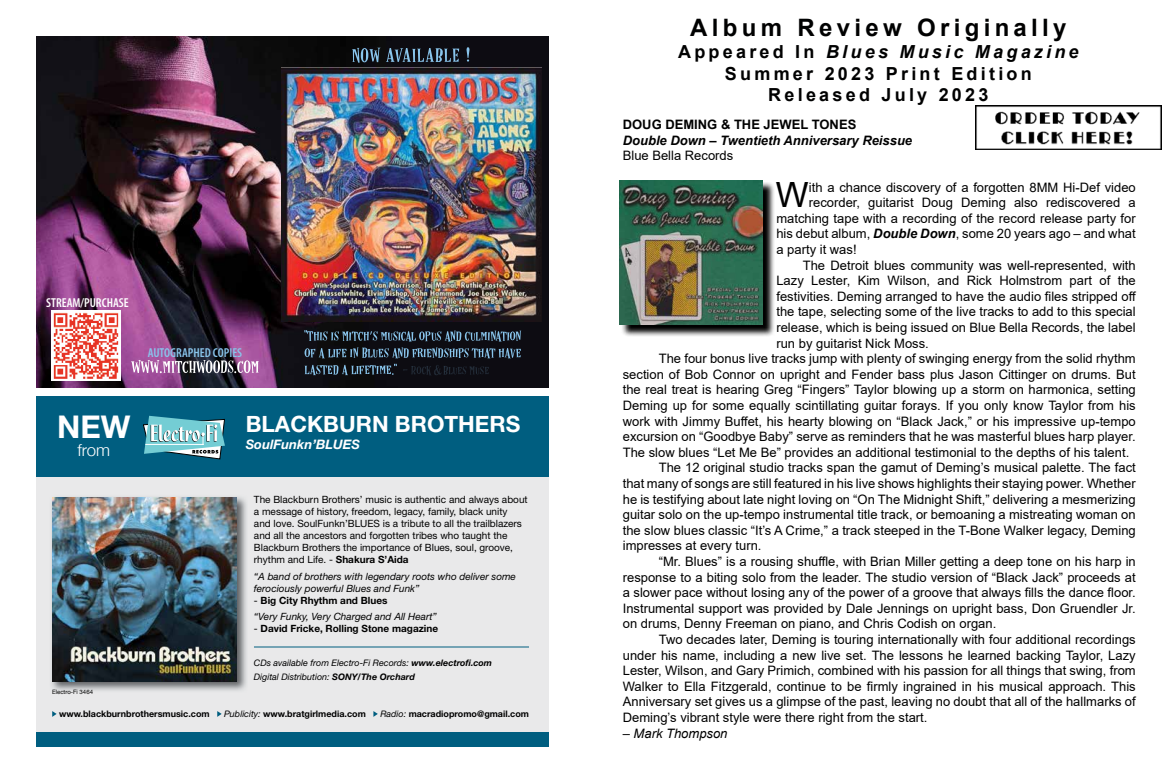
<style>
.page{position:relative;width:1170px;height:783px;background:#fff}
.page>*{position:absolute;margin:0;border:0;box-sizing:border-box;transform-origin:0 0}
.t1{font:34.8px "Arial";color:#000}
.t2{font:700 31.4px "Helvetica Neue LT Std";color:#fff}
.t3{font:700 24px "Arial";letter-spacing:.18em;color:#000101}
.t4{font:700 22.5px "Helvetica Neue LT Std";color:#fff}
.t5{font:700 18px/21.6px "Arial";letter-spacing:.18em;color:#000101;text-align:center}
.t6{font:300 16.8px "Helvetica Neue";color:#fff}
.t7{font:italic 700 13.1px "Helvetica Neue LT Std";color:#fff}
.t8{font:13px "Arial";color:#000}
.t9{font:italic 700 13px "Arial";color:#000}
.t10{font:700 13px "Arial";color:#000}
.t11{font:600 condensed 13px "Myriad Pro";color:#89c5ec}
.t12{font:600 condensed 13px "Myriad Pro";color:#fff}
.t13{font:italic 13px "Arial";color:#000}
.t14{font:10px/12px "Helvetica Neue LT Std";color:#000}
.t15{font:italic 10px/12px "Helvetica Neue LT Std";color:#000}
.t16{font:700 10px "Helvetica Neue LT Std";color:#000}
.t17{font:700 9px "Helvetica Neue LT Std";color:#000}
.t18{font:italic 9px/14px "Helvetica Neue LT Std";color:#000}
.t19{font:6px "Helvetica Neue";color:#000}
.s1{font-weight:700}
.s2{font-style:normal}
.s3{font-weight:700;font-style:normal}
.s4{font-weight:400}
.s5{font-weight:400;font-style:italic}
.s6{font-style:italic}
.s7{font-weight:700;font-style:italic}
</style>
<div class="page">
<svg style="left:621px;top:182px;width:153px;height:154px;background:#5f6361"></svg>
<img style="left:620px;top:180px;width:142px;height:144px">
<img style="left:975px;top:105px;width:187px;height:45px">
<img style="left:36px;top:36px;width:513px;height:351px">
<img style="left:282px;top:68px;width:259px;height:253px">
<svg style="left:352px;top:48px;width:28px;height:15px"></svg>
<svg style="left:386px;top:48px;width:73px;height:14px"></svg>
<svg style="left:466px;top:47px;width:4px;height:15px"></svg>
<svg style="left:304px;top:330px;width:217px;height:28px;background:#2a3946"></svg>
<svg style="left:305px;top:364px;width:92px;height:11px"></svg>
<svg style="left:403px;top:365px;width:86px;height:10px"></svg>
<svg style="left:131px;top:360px;width:128px;height:13px"></svg>
<img style="left:51px;top:310px;width:70px;height:70px">
<div style="left:36px;top:476px;width:513px;height:256px;background:#e9e9ea"></div>
<div style="left:36px;top:732px;width:513px;height:15px;background:#005e80"></div>
<div style="left:36px;top:396px;width:513px;height:80px;background:#005e80"></div>
<img style="left:50px;top:495px;width:198px;height:198px">
<img style="left:52px;top:497px;width:185px;height:184px">
<svg style="left:143px;top:416px;width:82px;height:43px"></svg>
<hr style="left:254px;top:646px;width:275px;height:2px;background:#005e80">
<svg style="left:52px;top:711px;width:5px;height:6px"></svg>
<svg style="left:217px;top:711px;width:5px;height:6px"></svg>
<svg style="left:373px;top:711px;width:5px;height:6px"></svg>
<p class="t12" style="left:46px;top:295px;width:84px">STREAM/PURCHASE</p>
<p class="t11" style="left:148px;top:345px;width:96px">AUTOGRAPHED COPIES</p>
<h2 class="t2" style="left:57px;top:407px;width:75px">NEW</h2>
<p class="t6" style="left:77px;top:436px;width:34px">from</p>
<p class="t19" style="left:52px;top:687px;width:42px">Electro-Fi 3464</p>
<h3 class="t4" style="left:246px;top:410px;width:276px">BLACKBURN BROTHERS</h3>
<p class="t7" style="left:246px;top:436px;width:116px">SoulFunkn’BLUES</p>
<p class="t14" style="left:254px;top:494px;width:275px">The Blackburn Brothers’ music is authentic and always about a message of history, freedom, legacy, family, black unity<br>and love. SoulFunkn’BLUES is a tribute to all the trailblazers and all the ancestors and forgotten tribes who taught the Blackburn Brothers the importance of Blues, soul, groove, rhythm and Life. - <span class="s1">Shakura S’Aida</span></p>
<p class="t15" style="left:254px;top:570px;width:264px">“A band of brothers with legendary roots who deliver some ferociously powerful Blues and Funk”</p>
<p class="t15" style="left:254px;top:592px;width:184px;line-height:16.5px"><span class="s2">-</span> <span class="s3">Big City Rhythm and Blues<br></span>“Very Funky, Very Charged and All Heart”</p>
<p class="t16" style="left:254px;top:623px;width:186px"><span class="s4">-</span> David Fricke, Rolling Stone magazine</p>
<p class="t18" style="left:254px;top:655px;width:240px">CDs available from Electro-Fi Records: <span class="s1">www.electrofi.com<br></span>Digital Distribution: <span class="s1">SONY/The Orchard</span></p>
<p class="t17" style="left:59px;top:708px;width:152px">www.blackburnbrothersmusic.com</p>
<p class="t17" style="left:224px;top:708px;width:143px"><span class="s5">Publicity:</span> www.bratgirlmedia.com</p>
<p class="t17" style="left:380px;top:708px;width:150px"><span class="s5">Radio:</span> macradiopromo@gmail.com</p>
<h3 class="t3" style="left:690px;top:11px;width:378px">Album Review Originally</h3>
<h3 class="t5" style="left:678px;top:41px;width:402px">Appeared In <span class="s6">Blues Music Magazine<br></span>Summer 2023 Print Edition<br>Released July 2023</h3>
<p class="t10" style="left:623px;top:115px;width:235px">DOUG DEMING &amp; THE JEWEL TONES</p>
<p class="t9" style="left:623px;top:132px;width:291px">Double Down – Twentieth Anniversary Reissue</p>
<p class="t8" style="left:623px;top:147px;width:112px">Blue Bella Records</p>
<h1 class="t1" style="left:776px;top:171px;width:34px">W</h1>
<p class="t8" style="left:809px;top:178px;width:328px">ith a chance discovery of a forgotten 8MM Hi-Def video</p>
<p class="t8" style="left:809px;top:194px;width:328px">recorder, guitarist Doug Deming also rediscovered a</p>
<p class="t8" style="left:776px;top:209px;width:361px">matching tape with a recording of the record release party for</p>
<p class="t8" style="left:776px;top:225px;width:361px">his debut album, <span class="s7">Double Down</span>, some 20 years ago – and what</p>
<p class="t8" style="left:776px;top:240px;width:82px">a party it was!</p>
<p class="t8" style="left:803px;top:256px;width:334px">The Detroit blues community was well-represented, with</p>
<p class="t8" style="left:776px;top:272px;width:361px">Lazy Lester, Kim Wilson, and Rick Holmstrom part of the</p>
<p class="t8" style="left:776px;top:287px;width:361px">festivities. Deming arranged to have the audio files stripped off</p>
<p class="t8" style="left:776px;top:303px;width:361px">the tape, selecting some of the live tracks to add to this special</p>
<p class="t8" style="left:776px;top:318px;width:361px">release, which is being issued on Blue Bella Records, the label</p>
<p class="t8" style="left:776px;top:334px;width:154px">run by guitarist Nick Moss.</p>
<p class="t8" style="left:659px;top:350px;width:478px">The four bonus live tracks jump with plenty of swinging energy from the solid rhythm</p>
<p class="t8" style="left:623px;top:365px;width:514px">section of Bob Connor on upright and Fender bass plus Jason Cittinger on drums. But</p>
<p class="t8" style="left:623px;top:381px;width:515px">the real treat is hearing Greg “Fingers” Taylor blowing up a storm on harmonica, setting</p>
<p class="t8" style="left:623px;top:396px;width:514px">Deming up for some equally scintillating guitar forays. If you only know Taylor from his</p>
<p class="t8" style="left:623px;top:412px;width:514px">work with Jimmy Buffet, his hearty blowing on “Black Jack,” or his impressive up-tempo</p>
<p class="t8" style="left:623px;top:428px;width:514px">excursion on “Goodbye Baby” serve as reminders that he was masterful blues harp player.</p>
<p class="t8" style="left:623px;top:443px;width:508px">The slow blues “Let Me Be” provides an additional testimonial to the depths of his talent.</p>
<p class="t8" style="left:659px;top:459px;width:478px">The 12 original studio tracks span the gamut of Deming’s musical palette. The fact</p>
<p class="t8" style="left:623px;top:474px;width:514px">that many of songs are still featured in his live shows highlights their staying power. Whether</p>
<p class="t8" style="left:623px;top:490px;width:514px">he is testifying about late night loving on “On The Midnight Shift,” delivering a mesmerizing</p>
<p class="t8" style="left:623px;top:506px;width:514px">guitar solo on the up-tempo instrumental title track, or bemoaning a mistreating woman on</p>
<p class="t8" style="left:623px;top:521px;width:514px">the slow blues classic “It’s A Crime,” a track steeped in the T-Bone Walker legacy, Deming</p>
<p class="t8" style="left:623px;top:537px;width:140px">impresses at every turn.</p>
<p class="t8" style="left:659px;top:552px;width:478px">“Mr. Blues” is a rousing shuffle, with Brian Miller getting a deep tone on his harp in</p>
<p class="t8" style="left:623px;top:568px;width:515px">response to a biting solo from the leader. The studio version of “Black Jack” proceeds at</p>
<p class="t8" style="left:623px;top:584px;width:514px">a slower pace without losing any of the power of a groove that always fills the dance floor.</p>
<p class="t8" style="left:623px;top:599px;width:514px">Instrumental support was provided by Dale Jennings on upright bass, Don Gruendler Jr.</p>
<p class="t8" style="left:623px;top:615px;width:375px">on drums, Denny Freeman on piano, and Chris Codish on organ.</p>
<p class="t8" style="left:659px;top:630px;width:478px">Two decades later, Deming is touring internationally with four additional recordings</p>
<p class="t8" style="left:623px;top:646px;width:514px">under his name, including a new live set. The lessons he learned backing Taylor, Lazy</p>
<p class="t8" style="left:623px;top:662px;width:514px">Lester, Wilson, and Gary Primich, combined with his passion for all things that swing, from</p>
<p class="t8" style="left:623px;top:677px;width:514px">Walker to Ella Fitzgerald, continue to be firmly ingrained in his musical approach. This</p>
<p class="t8" style="left:623px;top:693px;width:515px">Anniversary set gives us a glimpse of the past, leaving no doubt that all of the hallmarks of</p>
<p class="t8" style="left:623px;top:708px;width:306px">Deming’s vibrant style were there right from the start.</p>
<p class="t13" style="left:623px;top:725px;width:106px"><span class="s2">–</span> Mark Thompson</p>
</div>
